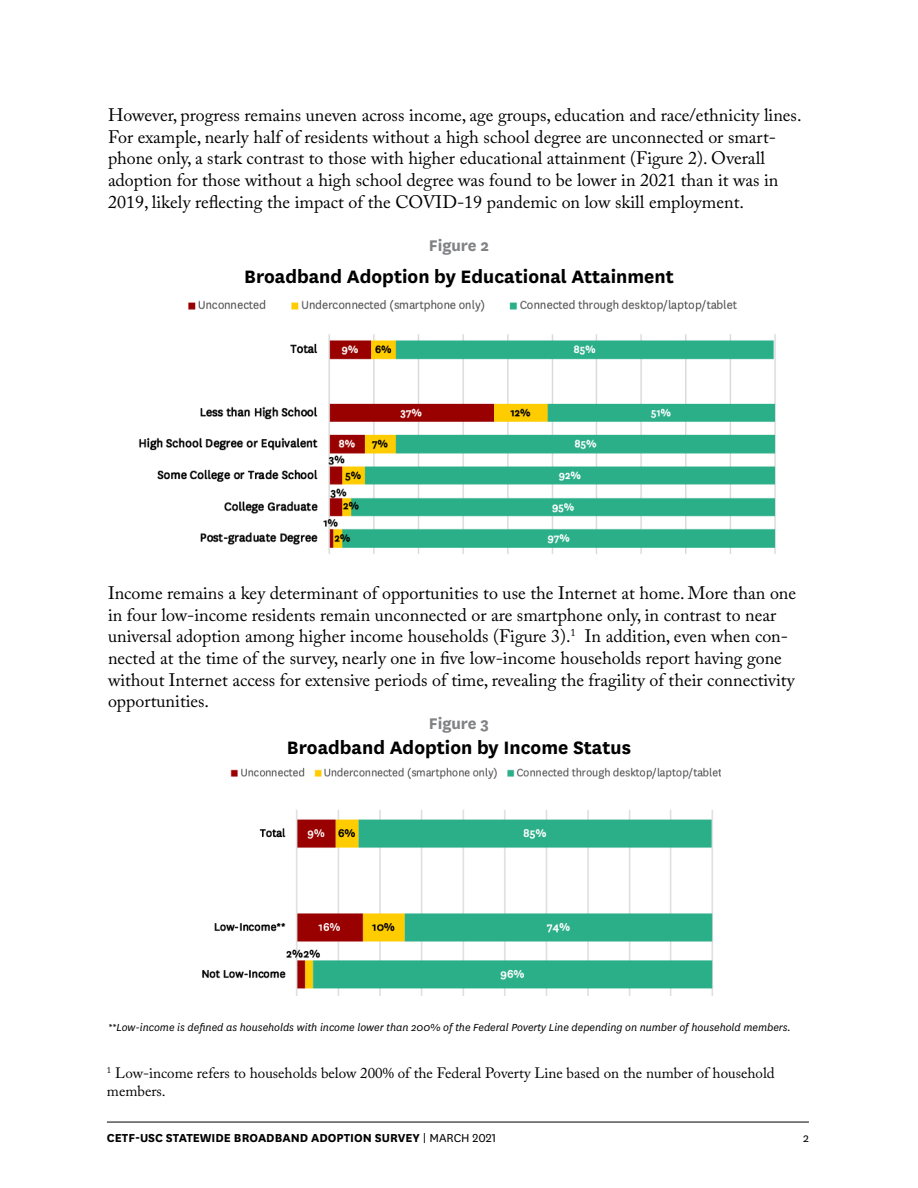
<style>
.page{position:relative;width:918px;height:1188px;background:#fff}
.page>*{position:absolute;margin:0;border:0;box-sizing:border-box;transform-origin:0 0}
.t1{font:700 21px "National";color:#000}
.t2{font:18px/21.6px "Adobe Caslon Pro";color:#000}
.t3{font:700 18px "National";color:#808285}
.t4{font:15px/18px "Adobe Caslon Pro";color:#000}
.t5{font:700 13.5px "National";color:#000}
.t6{font:13.5px "National";color:#000}
.t7{font:italic 12px "National";color:#000}
.s1{font-weight:400}
</style>
<div class="page">
<hr style="left:107px;top:1122px;width:702px;height:1px;background:#000">
<img style="left:139px;top:300px;width:637px;height:254px">
<img style="left:202px;top:767px;width:518px;height:229px">
<p class="t2" style="left:108px;top:104px;width:695px">However, progress remains uneven across income, age groups, education and race/ethnicity lines.<br>For example, nearly half of residents without a high school degree are unconnected or smart&shy;phone only, a stark contrast to those with higher educational attainment (Figure 2). Overall adoption for those without a high school degree was found to be lower in 2021 than it was in 2019, likely reflecting the impact of the COVID-19 pandemic on low skill employment.</p>
<p class="t3" style="left:429px;top:233px;width:62px">Figure 2</p>
<p class="t1" style="left:244px;top:261px;width:431px">Broadband Adoption by Educational Attainment</p>
<p class="t2" style="left:108px;top:582px;width:690px">Income remains a key determinant of opportunities to use the Internet at home. More than one in four low-income residents remain unconnected or are smartphone only, in contrast to near universal adoption among higher income households (Figure 3).<sup>1</sup> In addition, even when con&shy;nected at the time of the survey, nearly one in five low-income households report having gone without Internet access for extensive periods of time, revealing the fragility of their connectivity opportunities.</p>
<p class="t3" style="left:429px;top:711px;width:62px">Figure 3</p>
<p class="t1" style="left:287px;top:733px;width:346px">Broadband Adoption by Income Status</p>
<p class="t7" style="left:108px;top:1020px;width:685px">**Low-income is defined as households with income lower than 200% of the Federal Poverty Line depending on number of household members.</p>
<p class="t4" style="left:107px;top:1063px;width:669px"><sup>1</sup> Low-income refers to households below 200% of the Federal Poverty Line based on the number of household members.</p>
<p class="t5" style="left:107px;top:1128px;width:391px">CETF-USC STATEWIDE BROADBAND ADOPTION SURVEY <span class="s1">| MARCH 2021</span></p>
<p class="t6" style="left:803px;top:1129px;width:7px">2</p>
</div>
